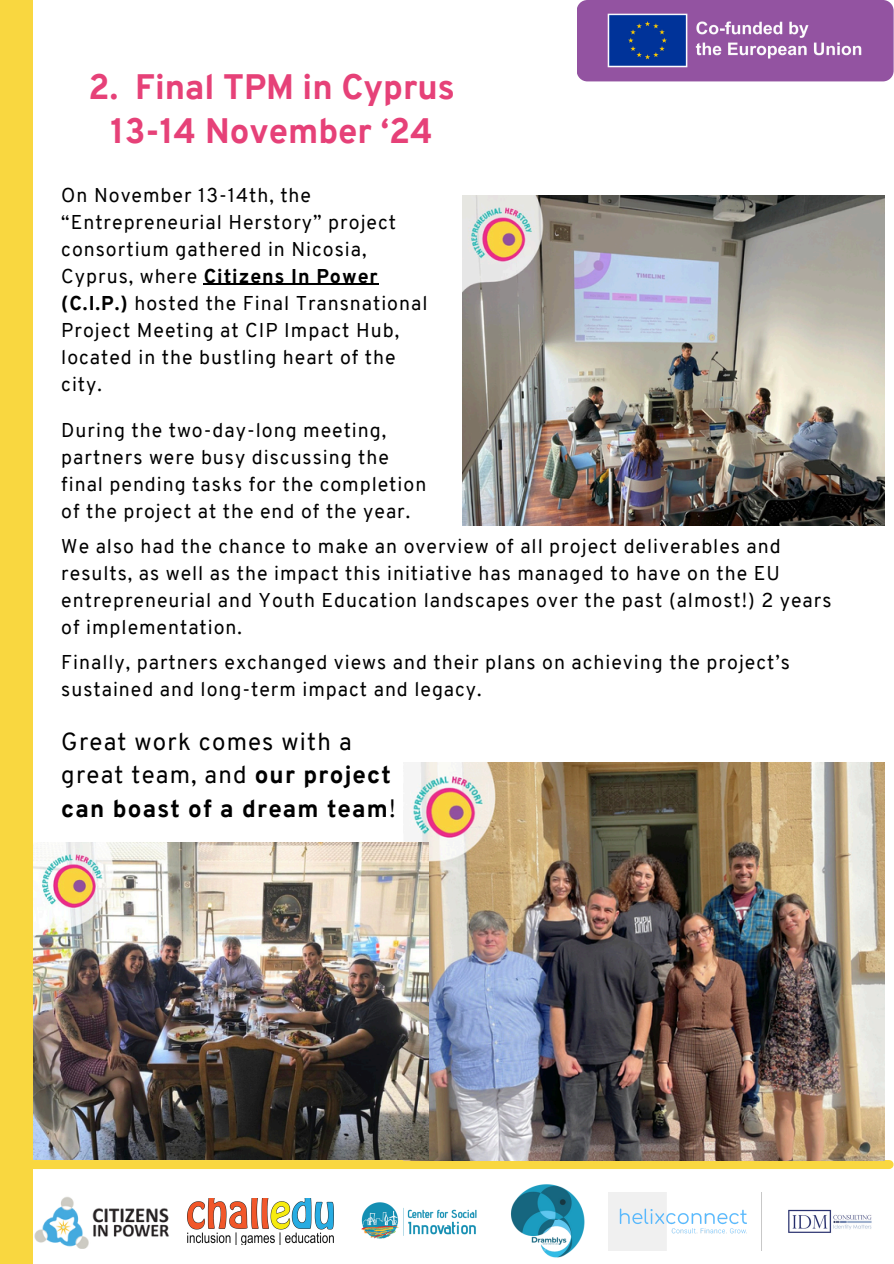
<style>
.page{position:relative;width:894px;height:1264px;background:#fff}
.page>*{position:absolute;margin:0;border:0;box-sizing:border-box;transform-origin:0 0}
.t1{font:800 34.5px/43.8px "Overpass";color:#e64178;text-align:center}
.t2{font:24px/33.8px "Overpass";letter-spacing:.05em;color:#000}
.t3{font:19.5px/27px "Overpass";letter-spacing:.05em;color:#000}
.s1{font-weight:800}
</style>
<div class="page">
<div style="left:576px;top:0;width:317px;height:81px;background:#9353a1;border-radius:11px"></div>
<div style="left:0;top:0;width:33px;height:1263px;background:#f9d740"></div>
<div style="left:26px;top:1159px;width:862px;height:9px;background:#f9d740"></div>
<img style="left:34px;top:1196px;width:135px;height:51px">
<img style="left:187px;top:1198px;width:147px;height:46px">
<img style="left:361px;top:1202px;width:116px;height:37px">
<img style="left:511px;top:1184px;width:74px;height:74px">
<img style="left:608px;top:1192px;width:138px;height:58px">
<img style="left:761px;top:1192px;width:111px;height:58px">
<img style="left:607px;top:13px;width:255px;height:55px">
<img style="left:403px;top:762px;width:481px;height:398px">
<img style="left:462px;top:195px;width:422px;height:330px">
<img style="left:33px;top:842px;width:395px;height:317px">
<hr style="left:204px;top:284px;width:174px;height:1px;background:#000">
<p class="t1" style="left:88px;top:68px;width:368px">2. Final TPM in Cyprus<br>13-14 November ‘24</p>
<p class="t3" style="left:61px;top:183px;width:367px">On November 13-14th, the “Entrepreneurial Herstory” project consortium gathered in Nicosia,<br>Cyprus, where <span class="s1">Citizens In Power (C.I.P.)</span> hosted the Final Transnational<br>Project Meeting at CIP Impact Hub, located in the bustling heart of the city.</p>
<p class="t3" style="left:61px;top:418px;width:366px">During the two-day-long meeting, partners were busy discussing the final pending tasks for the completion of the project at the end of the year.</p>
<p class="t3" style="left:61px;top:535px;width:771px">We also had the chance to make an overview of all project deliverables and results, as well as the impact this initiative has managed to have on the EU entrepreneurial and Youth Education landscapes over the past (almost!) 2 years of implementation.</p>
<h1 class="t3" style="left:61px;top:650px;width:730px">Finally, partners exchanged views and their plans on achieving the project’s sustained and long-term impact and legacy.</h1>
<p class="t2" style="left:61px;top:726px;width:336px">Great work comes with a great team, and <span class="s1">our project can boast of a dream team</span>!</p>
</div>
